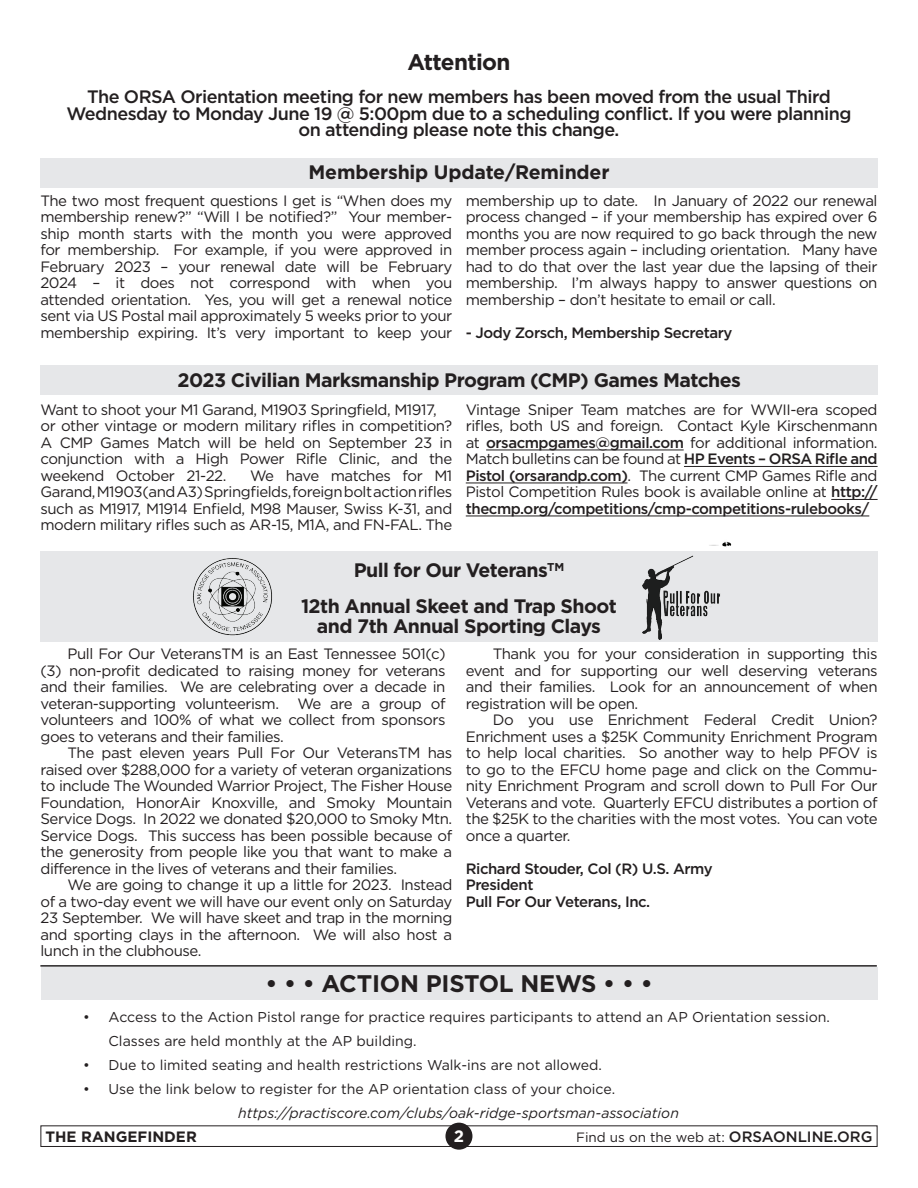
<style>
.page{position:relative;width:918px;height:1188px;background:#fff}
.page>*{position:absolute;margin:0;border:0;box-sizing:border-box;transform-origin:0 0}
.t1{font:700 24px "Gotham";letter-spacing:-.01em;color:#231f20}
.t2{font:700 22.5px "Gotham";letter-spacing:-.03em;color:#231f20}
.t3{font:700 19.5px/36px "Gotham";letter-spacing:-.03em;color:#231f20;text-align:center}
.t4{font:700 19.5px "Gotham";letter-spacing:-.01em;color:#231f20}
.t5{font:500 18px/16.5px "Gotham";letter-spacing:-.03em;color:#231f20;text-align:center}
.t6{font:700 16.5px "Gotham";color:#fff}
.t7{font:15px/16.5px "Gotham";letter-spacing:-.03em;color:#231f20;text-align:justify}
.t8{font:500 15px/16.5px "Gotham";letter-spacing:-.03em;color:#231f20}
.t9{font:700 15px "Gotham";color:#231f20}
.t10{font:14.25px/24px "Gotham";color:#231f20}
.t11{font:italic 14.25px "Gotham";color:#231f20}
.t12{font:13.5px "Gotham";color:#231f20}
.s1{font-weight:500}
.s2{font-weight:500;font-size:15px}
</style>
<div class="page">
<div style="left:40px;top:1125px;width:838px;height:22px;border:1px solid #231f20"></div>
<div style="left:445px;top:1123px;width:27px;height:27px;background:#231f20;border-radius:50%"></div>
<hr style="left:40px;top:965px;width:837px;height:2px;background:#231f20">
<div style="left:41px;top:967px;width:837px;height:32px;background:#e6e7e9"></div>
<div style="left:40px;top:158px;width:838px;height:29px;background:#e6e7e9"></div>
<hr style="left:486px;top:450px;width:198px;height:1px;background:#231f20">
<hr style="left:684px;top:466px;width:194px;height:1px;background:#231f20">
<hr style="left:466px;top:483px;width:162px;height:1px;background:#231f20">
<hr style="left:831px;top:499px;width:47px;height:1px;background:#231f20">
<hr style="left:466px;top:516px;width:403px;height:1px;background:#231f20">
<div style="left:41px;top:365px;width:837px;height:30px;background:#e6e7e9"></div>
<div style="left:40px;top:551px;width:838px;height:91px;background:#e6e7e9"></div>
<img style="left:643px;top:541px;width:89px;height:98px">
<img style="left:193px;top:558px;width:79px;height:77px">
<h2 class="t2" style="left:408px;top:49px;width:104px">Attention</h2>
<p class="t5" style="left:66px;top:88px;width:787px">The ORSA Orientation meeting for new members has been moved from the usual Third<br>Wednesday to Monday June 19 @ 5:00pm due to a scheduling conflict. If you were planning on attending please note this change.</p>
<h3 class="t4" style="left:309px;top:161px;width:302px">Membership Update/Reminder</h3>
<p class="t7" style="left:40px;top:192px;width:413px">The two most frequent questions I get is “When does my membership renew?” “Will I be notified?” Your member&shy;ship month starts with the month you were approved for membership. For example, if you were approved in February 2023 – your renewal date will be February 2024 – it does not correspond with when you attended orientation. Yes, you will get a renewal notice sent via US Postal mail approximately 5 weeks prior to your membership expiring. It’s very important to keep your</p>
<p class="t7" style="left:466px;top:192px;width:413px">membership up to date. In January of 2022 our renewal process changed – if your membership has expired over 6 months you are now required to go back through the new member process again – including orientation. Many have had to do that over the last year due the lapsing of their membership. I’m always happy to answer questions on membership – don’t hesitate to email or call.</p>
<p class="t8" style="left:466px;top:324px;width:268px">- Jody Zorsch, Membership Secretary</p>
<h3 class="t3" style="left:178px;top:361px;width:565px">2023 Civilian Marksmanship Program (CMP) Games Matches</h3>
<p class="t7" style="left:40px;top:401px;width:413px;text-align:left">Want to shoot your M1 Garand, M1903 Springfield, M1917, or other vintage or modern military rifles in competition?<br>A CMP Games Match will be held on September 23 in conjunction with a High Power Rifle Clinic, and the weekend October 21-22.</p>
<p class="t7" style="left:40px;top:467px;width:413px;text-indent:210px">We have matches for M1<br>Garand, M1903(and A3) Springfields, foreign bolt action rifles such as M1917, M1914 Enfield, M98 Mauser, Swiss K-31, and modern military rifles such as AR-15, M1A, and FN-FAL. The</p>
<p class="t7" style="left:466px;top:401px;width:413px">Vintage Sniper Team matches are for WWII-era scoped rifles, both US and foreign. Contact Kyle Kirschenmann at <span class="s1">orsacmpgames@gmail.com</span> for additional information.<br>Match bulletins can be found at <span class="s1">HP Events – ORSA Rifle and Pistol (orsarandp.com)</span>. The current CMP Games Rifle and Pistol Competition Rules book is available online at <span class="s1">http:// thecmp.org/competitions/cmp-competitions-rulebooks/</span></p>
<h3 class="t3" style="left:301px;top:552px;width:317px">Pull for Our Veterans<sup>TM<br></sup>12th Annual Skeet and Trap Shoot</h3>
<h3 class="t3" style="left:317px;top:608px;width:286px">and 7th Annual Sporting Clays</h3>
<p class="t7" style="left:40px;top:645px;width:407px;text-indent:27px">Pull For Our VeteransTM is an East Tennessee 501(c) (3) non-profit dedicated to raising money for veterans and their families. We are celebrating over a decade in veteran-supporting volunteerism. We are a group of volunteers and 100% of what we collect from sponsors goes to veterans and their families.</p>
<p class="t7" style="left:41px;top:744px;width:413px;text-indent:27px">The past eleven years Pull For Our VeteransTM has raised over $288,000 for a variety of veteran organizations to include The Wounded Warrior Project, The Fisher House Foundation, HonorAir Knoxville, and Smoky Mountain Service Dogs. In 2022 we donated $20,000 to Smoky Mtn.<br>Service Dogs. This success has been possible because of the generosity from people like you that want to make a difference in the lives of veterans and their families.</p>
<p class="t7" style="left:41px;top:876px;width:413px;text-indent:27px">We are going to change it up a little for 2023. Instead of a two-day event we will have our event only on Saturday 23 September. We will have skeet and trap in the morning and sporting clays in the afternoon. We will also host a lunch in the clubhouse.</p>
<p class="t7" style="left:466px;top:645px;width:413px;text-indent:27px">Thank you for your consideration in supporting this event and for supporting our well deserving veterans and their families. Look for an announcement of when registration will be open.</p>
<p class="t7" style="left:466px;top:711px;width:413px;text-indent:27px">Do you use Enrichment Federal Credit Union?<br>Enrichment uses a $25K Community Enrichment Program to help local charities. So another way to help PFOV is to go to the EFCU home page and click on the Commu&shy;nity Enrichment Program and scroll down to Pull For Our Veterans and vote. Quarterly EFCU distributes a portion of the $25K to the charities with the most votes. You can vote once a quarter.</p>
<p class="t8" style="left:466px;top:860px;width:248px">Richard Stouder, Col (R) U.S. Army<br>President<br>Pull For Our Veterans, Inc.</p>
<h1 class="t1" style="left:265px;top:970px;width:389px">• • • ACTION PISTOL NEWS • • •</h1>
<p class="t10" style="left:109px;top:1005px;width:723px;text-indent:-26px">• Access to the Action Pistol range for practice requires participants to attend an AP Orientation session.<br>Classes are held monthly at the AP building.</p>
<p class="t10" style="left:83px;top:1053px;width:520px">• Due to limited seating and health restrictions Walk-ins are not allowed.</p>
<p class="t10" style="left:83px;top:1077px;width:534px">• Use the link below to register for the AP orientation class of your choice.</p>
<p class="t11" style="left:238px;top:1105px;width:442px">https://practiscore.com/clubs/oak-ridge-sportsman-association</p>
<p class="t9" style="left:46px;top:1128px;width:153px">THE RANGEFINDER</p>
<p class="t6" style="left:454px;top:1127px;width:12px">2</p>
<p class="t12" style="left:576px;top:1129px;width:298px">Find us on the web at: <span class="s2">ORSAONLINE.ORG</span></p>
</div>
